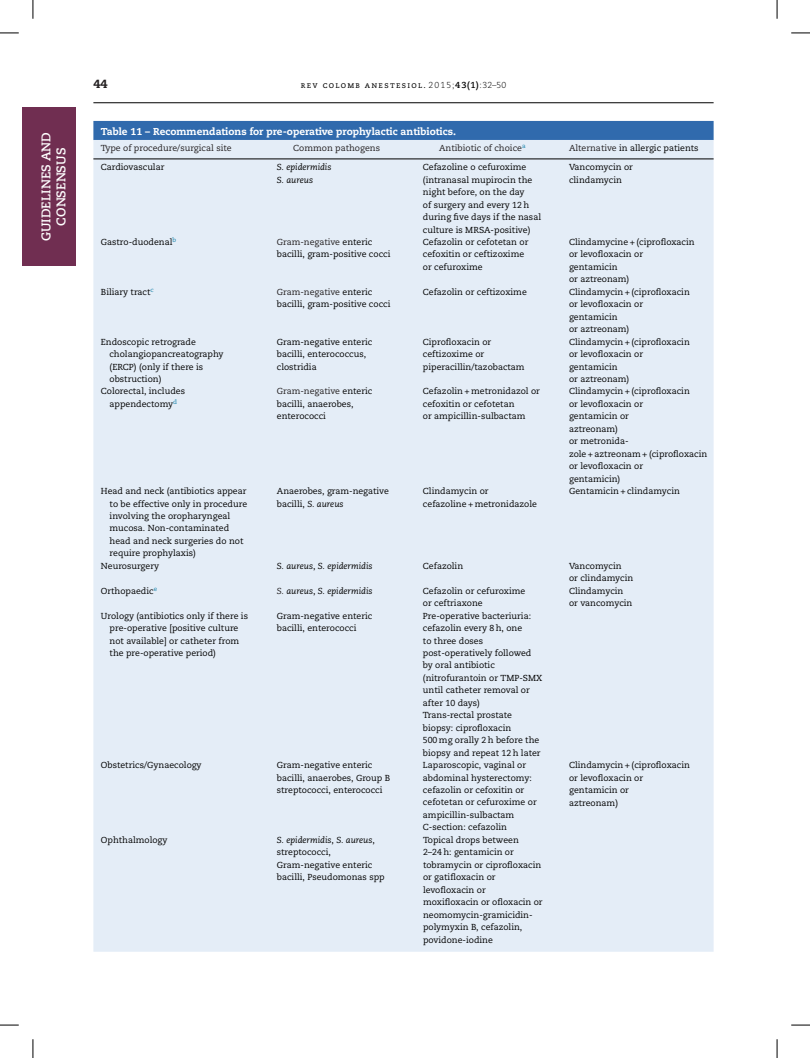
<style>
.page{position:relative;width:810px;height:1058px;background:#fff}
.page>*{position:absolute;margin:0;border:0;box-sizing:border-box;transform-origin:0 0}
.t1{font:700 12.5px/15px "Caecilia LT Std";color:#fff;text-align:center}
.t2{font:800 11.88px "Caecilia";color:#231f20}
.t3{font:800 10px "Caecilia";color:#fff}
.t4{font:8.75px/12.5px "Caecilia";color:#000}
.t5{font:italic 8.75px/12.5px "Caecilia";color:#000}
.t6{font:8.75px "Caecilia";color:#231f20}
.t7{font:8.75px "Caecilia Roman SC";letter-spacing:.145em;color:#000}
.s1{font-family:"Caecilia";font-weight:300}
.s2{font-family:"Caecilia";font-weight:700}
.s3{color:#231f20}
.s4{font-style:italic}
.s5{font-style:normal}
</style>
<div class="page">
<div style="left:22px;top:107px;width:53px;height:159px;background:#702e51"></div>
<hr style="left:93px;top:103px;width:621px;height:1px;background:#000">
<div style="left:93px;top:121px;width:621px;height:19px;background:#306aad"></div>
<div style="left:93px;top:140px;width:621px;height:812px;background:#e4edf7"></div>
<hr style="left:93px;top:159px;width:621px;height:1px;background:#000">
<svg style="left:0;top:32px;width:19px;height:2px"></svg>
<svg style="left:791px;top:32px;width:19px;height:2px"></svg>
<svg style="left:0;top:1024px;width:19px;height:2px"></svg>
<svg style="left:791px;top:1024px;width:19px;height:2px"></svg>
<svg style="left:32px;top:0;width:2px;height:19px"></svg>
<svg style="left:32px;top:1039px;width:2px;height:19px"></svg>
<svg style="left:776px;top:0;width:2px;height:19px"></svg>
<svg style="left:776px;top:1039px;width:2px;height:19px"></svg>
<h1 class="t1" style="left:39px;top:241px;width:111px;rotate:-90deg">GUIDELINES AND<br>CONSENSUS</h1>
<p class="t2" style="left:93px;top:76px;width:16px">44</p>
<p class="t7" style="left:301px;top:80px;width:207px">rev colomb anestesiol. <span class="s1">2015;</span><span class="s2">43(1)</span><span class="s1">:32–50</span></p>
<p class="t3" style="left:101px;top:125px;width:357px">Table 11 – Recommendations for pre-operative prophylactic antibiotics.</p>
<p class="t6" style="left:101px;top:143px;width:132px">Type of procedure/surgical site</p>
<p class="t6" style="left:293px;top:143px;width:88px">Common pathogens</p>
<p class="t6" style="left:439px;top:143px;width:88px">Antibiotic of choice<sup>a</sup></p>
<p class="t4" style="left:569px;top:142px;width:131px"><span class="s3">Alternative</span> in allergic patients</p>
<p class="t4" style="left:101px;top:161px;width:65px">Cardiovascular</p>
<p class="t5" style="left:277px;top:161px;width:56px">S. epidermidis<br>S. aureus</p>
<p class="t4" style="left:423px;top:161px;width:120px">Cefazoline o cefuroxime (intranasal mupirocin the night before, on the day<br>of surgery and every 12 h during five days if the nasal culture is MRSA-positive)</p>
<p class="t4" style="left:569px;top:161px;width:65px">Vancomycin or clindamycin</p>
<p class="t4" style="left:101px;top:236px;width:77px">Gastro-duodenal<sup>b</sup></p>
<p class="t4" style="left:277px;top:236px;width:115px"><span class="s3">Gram-negative</span> enteric bacilli, gram-positive cocci</p>
<p class="t4" style="left:423px;top:236px;width:107px">Cefazolin or cefotetan or cefoxitin or ceftizoxime or cefuroxime</p>
<p class="t4" style="left:569px;top:236px;width:127px">Clindamycine + (ciprofloxacin or levofloxacin or<br>gentamicin<br>or aztreonam)</p>
<p class="t4" style="left:101px;top:286px;width:54px">Biliary tract<sup>c</sup></p>
<p class="t4" style="left:277px;top:286px;width:115px"><span class="s3">Gram-negative</span> enteric bacilli, gram-positive cocci</p>
<p class="t4" style="left:423px;top:286px;width:105px">Cefazolin or ceftizoxime</p>
<p class="t4" style="left:569px;top:286px;width:122px">Clindamycin + (ciprofloxacin or levofloxacin or gentamicin<br>or aztreonam)</p>
<p class="t4" style="left:110px;top:336px;width:116px;text-indent:-9px">Endoscopic retrograde cholangiopancreatography (ERCP) (only if there is obstruction)</p>
<p class="t4" style="left:277px;top:336px;width:97px">Gram-negative enteric bacilli, enterococcus, clostridia</p>
<p class="t4" style="left:423px;top:336px;width:103px">Ciprofloxacin or ceftizoxime or piperacillin/tazobactam</p>
<p class="t4" style="left:569px;top:336px;width:122px">Clindamycin + (ciprofloxacin or levofloxacin or gentamicin<br>or aztreonam)</p>
<p class="t4" style="left:101px;top:385px;width:86px;text-align:center">Colorectal, includes appendectomy<sup>d</sup></p>
<p class="t4" style="left:277px;top:385px;width:97px"><span class="s3">Gram-negative</span> enteric bacilli, anaerobes, enterococci</p>
<p class="t4" style="left:423px;top:385px;width:119px">Cefazolin + metronidazol or cefoxitin or cefotetan<br>or ampicillin-sulbactam</p>
<p class="t4" style="left:569px;top:385px;width:140px">Clindamycin + (ciprofloxacin<br>or levofloxacin or<br>gentamicin or<br>aztreonam)<br>or metronida-<br>zole + aztreonam + (ciprofloxacin or levofloxacin or<br>gentamicin)</p>
<p class="t4" style="left:110px;top:485px;width:139px;text-indent:-9px">Head and neck (antibiotics appear to be effective only in procedure involving the oropharyngeal mucosa. Non-contaminated head and neck surgeries do not require prophylaxis)</p>
<p class="t4" style="left:277px;top:485px;width:113px">Anaerobes, gram-negative bacilli, <span class="s4">S. aureus</span></p>
<p class="t4" style="left:423px;top:485px;width:115px">Clindamycin or<br>cefazoline + metronidazole</p>
<p class="t4" style="left:569px;top:485px;width:112px">Gentamicin + clindamycin</p>
<p class="t4" style="left:101px;top:560px;width:60px">Neurosurgery</p>
<p class="t5" style="left:277px;top:560px;width:97px">S. aureus<span class="s5">,</span> S. epidermidis</p>
<p class="t4" style="left:423px;top:560px;width:42px">Cefazolin</p>
<p class="t4" style="left:569px;top:560px;width:66px">Vancomycin<br>or clindamycin</p>
<p class="t4" style="left:101px;top:585px;width:58px">Orthopaedic<sup>e</sup></p>
<p class="t5" style="left:277px;top:585px;width:97px"><span class="s3">S.</span> aureus<span class="s5">,</span> S. epidermidis</p>
<p class="t4" style="left:423px;top:585px;width:104px">Cefazolin or cefuroxime or ceftriaxone</p>
<p class="t4" style="left:569px;top:585px;width:65px">Clindamycin or vancomycin</p>
<p class="t4" style="left:110px;top:609px;width:140px;text-indent:-9px">Urology (antibiotics only if there is pre-operative [positive culture not available] or catheter from the pre-operative period)</p>
<p class="t4" style="left:277px;top:609px;width:97px">Gram-negative enteric bacilli, enterococci</p>
<p class="t4" style="left:423px;top:609px;width:121px">Pre-operative bacteriuria: cefazolin every 8 h, one<br>to three doses post-operatively followed by oral antibiotic (nitrofurantoin or TMP-SMX until catheter removal or after 10 days)<br>Trans-rectal prostate biopsy: ciprofloxacin<br>500 mg orally 2 h before the biopsy and repeat 12 h later</p>
<p class="t4" style="left:101px;top:759px;width:102px">Obstetrics/Gynaecology</p>
<p class="t4" style="left:277px;top:759px;width:115px">Gram-negative enteric bacilli, anaerobes, Group B streptococci, enterococci</p>
<p class="t4" style="left:423px;top:759px;width:115px">Laparoscopic, vaginal or abdominal hysterectomy: cefazolin or cefoxitin or cefotetan or cefuroxime or ampicillin-sulbactam<br>C-section: cefazolin</p>
<p class="t4" style="left:569px;top:759px;width:122px">Clindamycin + (ciprofloxacin or levofloxacin or gentamicin or<br>aztreonam)</p>
<p class="t4" style="left:101px;top:834px;width:68px">Ophthalmology</p>
<p class="t4" style="left:277px;top:834px;width:109px"><span class="s4">S. epidermidis</span>, <span class="s4">S. aureus</span>, streptococci,<br>Gram-negative enteric bacilli, Pseudomonas spp</p>
<p class="t4" style="left:423px;top:834px;width:121px">Topical drops between<br>2–24 h: gentamicin or tobramycin or ciprofloxacin or gatifloxacin or levofloxacin or moxifloxacin or ofloxacin or neomomycin-gramicidin&shy;polymyxin B, cefazolin, povidone-iodine</p>
</div>
